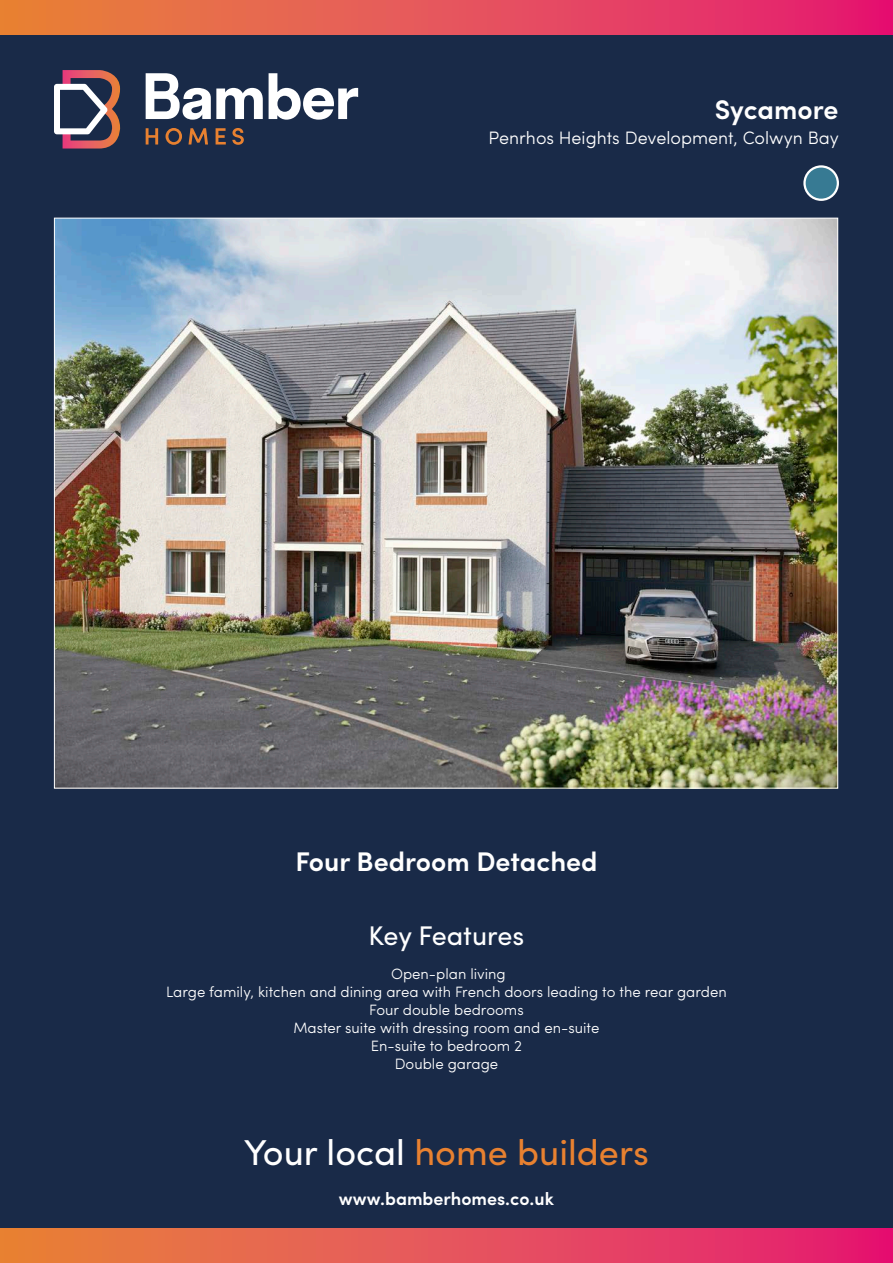
<style>
.page{position:relative;width:893px;height:1263px;background:#192a48}
.page>*{position:absolute;margin:0;border:0;box-sizing:border-box;transform-origin:0 0}
.t1{font:36px "Sofia Pro";color:#e88130}
.t2{font:600 27px "Sofia Pro";color:#fff}
.t3{font:27px "Sofia Pro";color:#fff}
.t4{font:300 18px "Sofia Pro";color:#fff}
.t5{font:600 18px "Sofia Pro";color:#fff}
.t6{font:300 15px "Sofia Pro";color:#fff}
.s1{color:#fff}
</style>
<div class="page">
<svg style="left:146px;top:73px;width:117px;height:47px"></svg>
<svg style="left:269px;top:73px;width:89px;height:47px"></svg>
<svg style="left:146px;top:128px;width:12px;height:17px"></svg>
<svg style="left:166px;top:128px;width:16px;height:17px"></svg>
<svg style="left:188px;top:128px;width:20px;height:17px"></svg>
<svg style="left:216px;top:128px;width:10px;height:17px"></svg>
<svg style="left:232px;top:128px;width:12px;height:17px"></svg>
<svg style="left:54px;top:70px;width:66px;height:79px"></svg>
<div style="left:0;top:1229px;width:893px;height:34px;background:linear-gradient(to right,#e8883b,#e41c76)"></div>
<div style="left:0;top:0;width:893px;height:34px;background:linear-gradient(to right,#e8883b,#e41c76)"></div>
<img style="left:56px;top:220px;width:780px;height:566px">
<div style="left:804px;top:166px;width:34px;height:34px;background:#377a93;border-radius:50%"></div>
<div style="left:803px;top:165px;width:36px;height:36px;border:2px solid #fff;border-radius:50%"></div>
<p class="t2" style="left:715px;top:89px;width:125px">Sycamore</p>
<p class="t4" style="left:489px;top:125px;width:352px">Penrhos Heights Development, Colwyn Bay</p>
<p class="t2" style="left:295px;top:841px;width:304px">Four Bedroom Detached</p>
<p class="t3" style="left:368px;top:916px;width:157px">Key Features</p>
<p class="t6" style="left:391px;top:963px;width:116px">Open-plan living</p>
<p class="t6" style="left:166px;top:981px;width:562px">Large family, kitchen and dining area with French doors leading to the rear garden</p>
<p class="t6" style="left:369px;top:999px;width:156px">Four double bedrooms</p>
<p class="t6" style="left:293px;top:1017px;width:307px">Master suite with dressing room and en-suite</p>
<p class="t6" style="left:371px;top:1035px;width:153px">En-suite to bedroom 2</p>
<p class="t6" style="left:395px;top:1053px;width:105px">Double garage</p>
<p class="t1" style="left:244px;top:1125px;width:406px"><span class="s1">Your local</span> home builders</p>
<p class="t5" style="left:339px;top:1185px;width:217px">www.bamberhomes.co.uk</p>
</div>
